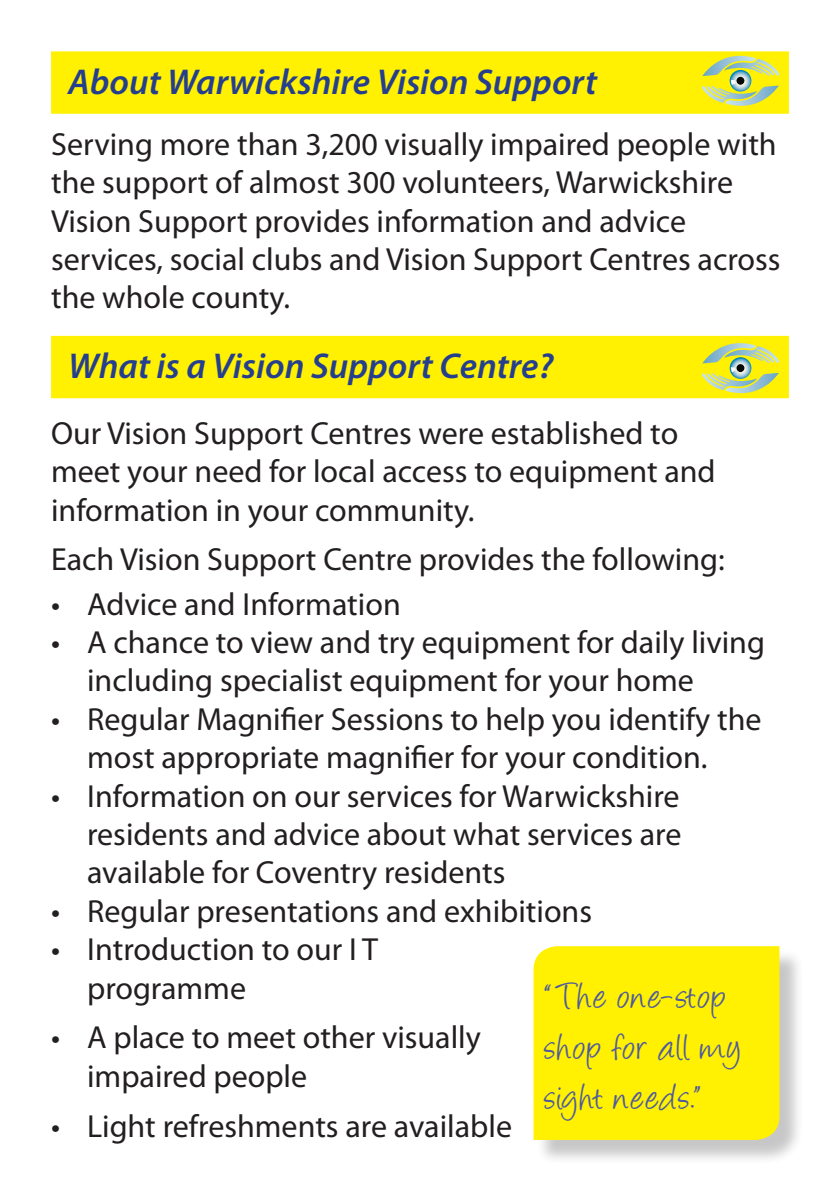
<style>
.page{position:relative;width:840px;height:1191px;background:#fff}
.page>*{position:absolute;margin:0;border:0;box-sizing:border-box;transform-origin:0 0}
.t1{font:42px/50.4px "Angelina";letter-spacing:.04em;color:#4d5a9e}
.t2{font:italic 600 36px "Myriad Pro";color:#253f8e}
.t3{font:32px/38.4px "Myriad Pro";color:#231f20}
</style>
<div class="page">
<div style="left:51px;top:336px;width:737px;height:62px;background:#fff101"></div>
<svg style="left:701px;top:343px;width:78px;height:56px"></svg>
<div style="left:536px;top:949px;width:268px;height:216px;background:#231f20;opacity:.25"></div>
<div style="left:533px;top:946px;width:246px;height:194px;background:#fff101"></div>
<div style="left:51px;top:51px;width:737px;height:63px;background:#fff101;border:2px solid #fff101"></div>
<svg style="left:701px;top:56px;width:78px;height:58px"></svg>
<p class="t2" style="left:68px;top:59px;width:530px">About Warwickshire Vision Support</p>
<p class="t3" style="left:51px;top:124px;width:730px">Serving more than 3,200 visually impaired people with the support of almost 300 volunteers, Warwickshire Vision Support provides information and advice services, social clubs and Vision Support Centres across the whole county.</p>
<p class="t2" style="left:68px;top:343px;width:486px">What is a Vision Support Centre?</p>
<p class="t3" style="left:51px;top:413px;width:665px">Our Vision Support Centres were established to meet your need for local access to equipment and information in your community.</p>
<p class="t3" style="left:51px;top:540px;width:674px">Each Vision Support Centre provides the following:</p>
<p class="t3" style="left:51px;top:584px;width:351px">• Advice and Information</p>
<p class="t3" style="left:87px;top:622px;width:679px;text-indent:-36px">• A chance to view and try equipment for daily living including specialist equipment for your home</p>
<p class="t3" style="left:51px;top:699px;width:711px;text-align:center">• Regular Magnifier Sessions to help you identify the most appropriate magnifier for your condition.</p>
<p class="t3" style="left:87px;top:776px;width:595px;text-align:justify;text-indent:-36px">• Information on our services for Warwickshire residents and advice about what services are available for Coventry residents</p>
<p class="t3" style="left:51px;top:891px;width:542px">• Regular presentations and exhibitions</p>
<p class="t3" style="left:87px;top:929px;width:292px;text-indent:-36px">• Introduction to our I T programme</p>
<p class="t3" style="left:87px;top:1018px;width:395px;text-indent:-36px">• A place to meet other visually impaired people</p>
<p class="t3" style="left:51px;top:1106px;width:462px">• Light refreshments are available</p>
<h1 class="t1" style="left:544px;top:975px;width:198px">“ The one-stop shop for all my sight needs.”</h1>
</div>
